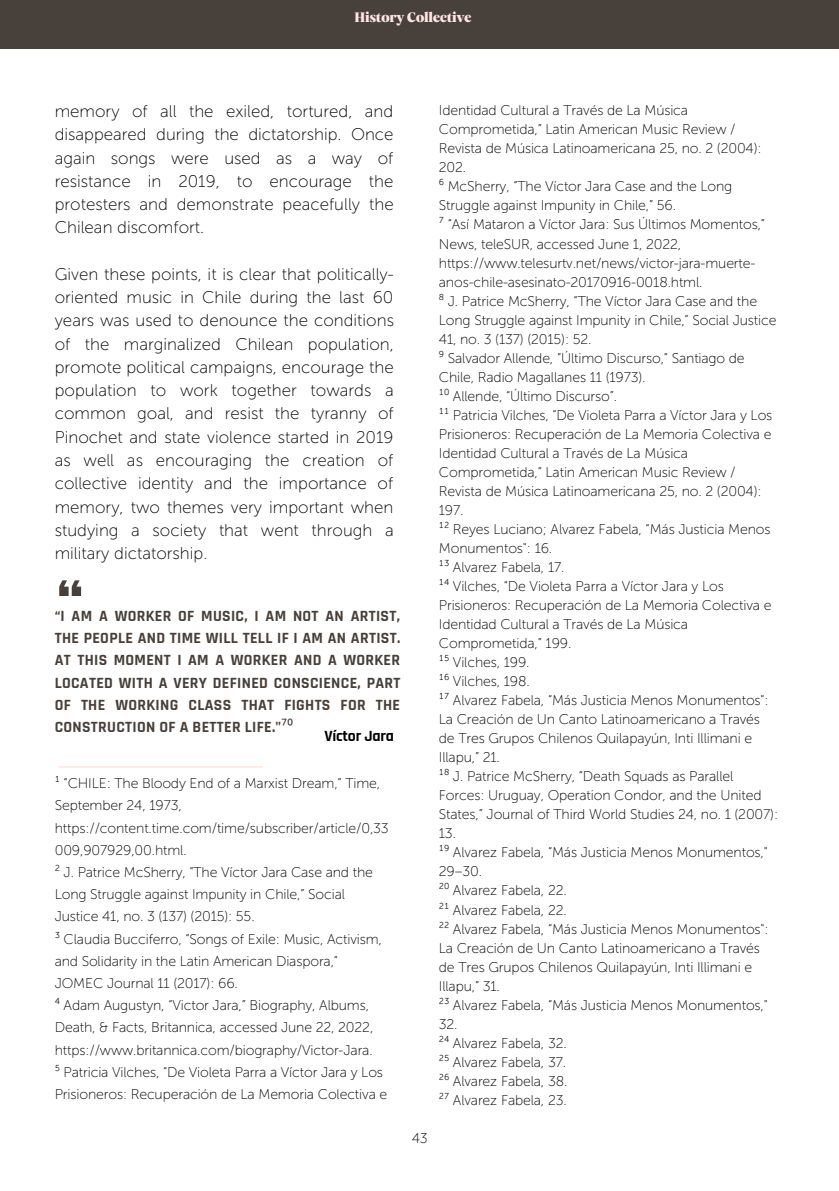
<style>
.page{position:relative;width:839px;height:1191px;background:#fff}
.page>*{position:absolute;margin:0;border:0;box-sizing:border-box;transform-origin:0 0}
.t1{font:17px/23.2px "Museo Sans 100";color:#000;text-align:justify}
.t2{font:700 15.8px/22.2px "Rajdhani";letter-spacing:.02em;color:#47403b;text-align:justify}
.t3{font:700 15.8px "Rajdhani";letter-spacing:-.01em;color:#000}
.t4{font:14px/19px "Museo Sans 100";letter-spacing:-.01em;color:#000}
.t5{font:14px "Carelia Upright";letter-spacing:-.03em;color:#ffe6e3}
.s1{font-family:"Noto Sans";font-weight:400}
</style>
<div class="page">
<div style="left:0;top:0;width:838px;height:48px;background:#47403b"></div>
<svg style="left:59px;top:580px;width:22px;height:16px"></svg>
<hr style="left:59px;top:766px;width:204px;height:2px;background:#ffe6e3">
<p class="t5" style="left:354px;top:9px;width:119px">History Collective</p>
<p class="t1" style="left:55px;top:100px;width:340px">memory of all the exiled, tortured, and disappeared during the dictatorship. Once again songs were used as a way of resistance in 2019, to encourage the protesters and demonstrate peacefully the Chilean discomfort.</p>
<p class="t1" style="left:55px;top:263px;width:341px">Given these points, it is clear that politically&shy;oriented music in Chile during the last 60 years was used to denounce the conditions of the marginalized Chilean population, promote political campaigns, encourage the population to work together towards a common goal, and resist the tyranny of Pinochet and state violence started in 2019 as well as encouraging the creation of collective identity and the importance of memory, two themes very important when studying a society that went through a military dictatorship.</p>
<p class="t2" style="left:55px;top:605px;width:347px">“I AM A WORKER OF MUSIC, I AM NOT AN ARTIST, THE PEOPLE AND TIME WILL TELL IF I AM AN ARTIST.<br>AT THIS MOMENT I AM A WORKER AND A WORKER LOCATED WITH A VERY DEFINED CONSCIENCE, PART OF THE WORKING CLASS THAT FIGHTS FOR THE CONSTRUCTION OF A BETTER LIFE."<span class="s1">⁷⁰</span></p>
<p class="t3" style="left:324px;top:727px;width:71px">Víctor Jara</p>
<p class="t4" style="left:55px;top:772px;width:335px;line-height:22.2px">¹ “CHILE: The Bloody End of a Marxist Dream,” Time, September 24, 1973, https://content.time.com/time/subscriber/article/0,33<br>009,907929,00.html.</p>
<p class="t4" style="left:55px;top:861px;width:320px;line-height:22.2px">² J. Patrice McSherry, “The Víctor Jara Case and the<br>Long Struggle against Impunity in Chile,” Social<br>Justice 41, no. 3 (137) (2015): 55.</p>
<p class="t4" style="left:55px;top:928px;width:329px;line-height:22.2px">³ Claudia Bucciferro, “Songs of Exile: Music, Activism, and Solidarity in the Latin American Diaspora,”<br>JOMEC Journal 11 (2017): 66.</p>
<p class="t4" style="left:55px;top:994px;width:320px;line-height:22.2px">⁴ Adam Augustyn, “Victor Jara,” Biography, Albums,<br>Death, &amp; Facts, Britannica, accessed June 22, 2022, https://www.britannica.com/biography/Victor-Jara.</p>
<p class="t4" style="left:55px;top:1061px;width:334px;line-height:22.2px">⁵ Patricia Vilches, “De Violeta Parra a Víctor Jara y Los<br>Prisioneros: Recuperación de La Memoria Colectiva e</p>
<p class="t4" style="left:412px;top:1128px;width:17px">43</p>
<p class="t4" style="left:439px;top:101px;width:324px">Identidad Cultural a Través de La Música Comprometida,” Latin American Music Review / Revista de Música Latinoamericana 25, no. 2 (2004):<br>202.</p>
<p class="t4" style="left:439px;top:177px;width:295px">⁶ McSherry, “The Víctor Jara Case and the Long<br>Struggle against Impunity in Chile,” 56.</p>
<p class="t4" style="left:439px;top:215px;width:328px">⁷ “Así Mataron a Víctor Jara: Sus Últimos Momentos,” News, teleSUR, accessed June 1, 2022, https://www.telesurtv.net/news/victor-jara-muerte&shy;anos-chile-asesinato-20170916-0018.html.</p>
<p class="t4" style="left:439px;top:291px;width:339px">⁸ J. Patrice McSherry, “The Víctor Jara Case and the<br>Long Struggle against Impunity in Chile,” Social Justice<br>41, no. 3 (137) (2015): 52.</p>
<p class="t4" style="left:439px;top:348px;width:307px">⁹ Salvador Allende, “Último Discurso,” Santiago de<br>Chile, Radio Magallanes 11 (1973).</p>
<p class="t4" style="left:439px;top:386px;width:180px">¹⁰ Allende, “Último Discurso”.</p>
<p class="t4" style="left:439px;top:406px;width:335px">¹¹ Patricia Vilches, “De Violeta Parra a Víctor Jara y Los Prisioneros: Recuperación de La Memoria Colectiva e Identidad Cultural a Través de La Música Comprometida,” Latin American Music Review / Revista de Música Latinoamericana 25, no. 2 (2004):<br>197.</p>
<p class="t4" style="left:439px;top:520px;width:333px">¹² Reyes Luciano; Alvarez Fabela, “Más Justicia Menos<br>Monumentos": 16.</p>
<p class="t4" style="left:439px;top:558px;width:127px">¹³ Alvarez Fabela, 17.</p>
<p class="t4" style="left:439px;top:577px;width:334px">¹⁴ Vilches, “De Violeta Parra a Víctor Jara y Los Prisioneros: Recuperación de La Memoria Colectiva e Identidad Cultural a Través de La Música Comprometida,” 199.</p>
<p class="t4" style="left:439px;top:653px;width:92px">¹⁵ Vilches, 199.</p>
<p class="t4" style="left:439px;top:672px;width:92px">¹⁶ Vilches, 198.</p>
<p class="t4" style="left:439px;top:691px;width:331px">¹⁷ Alvarez Fabela, “Más Justicia Menos Monumentos":<br>La Creación de Un Canto Latinoamericano a Través de Tres Grupos Chilenos Quilapayún, Inti Illimani e Illapu,” 21.</p>
<p class="t4" style="left:439px;top:767px;width:341px">¹⁸ J. Patrice McSherry, “Death Squads as Parallel Forces: Uruguay, Operation Condor, and the United States,” Journal of Third World Studies 24, no. 1 (2007):<br>13.</p>
<p class="t4" style="left:439px;top:843px;width:330px">¹⁹ Alvarez Fabela, “Más Justicia Menos Monumentos,"<br>29–30.</p>
<p class="t4" style="left:439px;top:881px;width:129px">²⁰ Alvarez Fabela, 22.</p>
<p class="t4" style="left:439px;top:900px;width:129px">²¹ Alvarez Fabela, 22.</p>
<p class="t4" style="left:439px;top:919px;width:331px">²² Alvarez Fabela, “Más Justicia Menos Monumentos":<br>La Creación de Un Canto Latinoamericano a Través de Tres Grupos Chilenos Quilapayún, Inti Illimani e Illapu,” 31.</p>
<p class="t4" style="left:439px;top:995px;width:330px">²³ Alvarez Fabela, “Más Justicia Menos Monumentos,"<br>32.</p>
<p class="t4" style="left:439px;top:1033px;width:129px">²⁴ Alvarez Fabela, 32.</p>
<p class="t4" style="left:439px;top:1052px;width:129px">²⁵ Alvarez Fabela, 37.</p>
<p class="t4" style="left:439px;top:1072px;width:130px">²⁶ Alvarez Fabela, 38.</p>
<p class="t4" style="left:439px;top:1091px;width:129px">²⁷ Alvarez Fabela, 23.</p>
</div>
